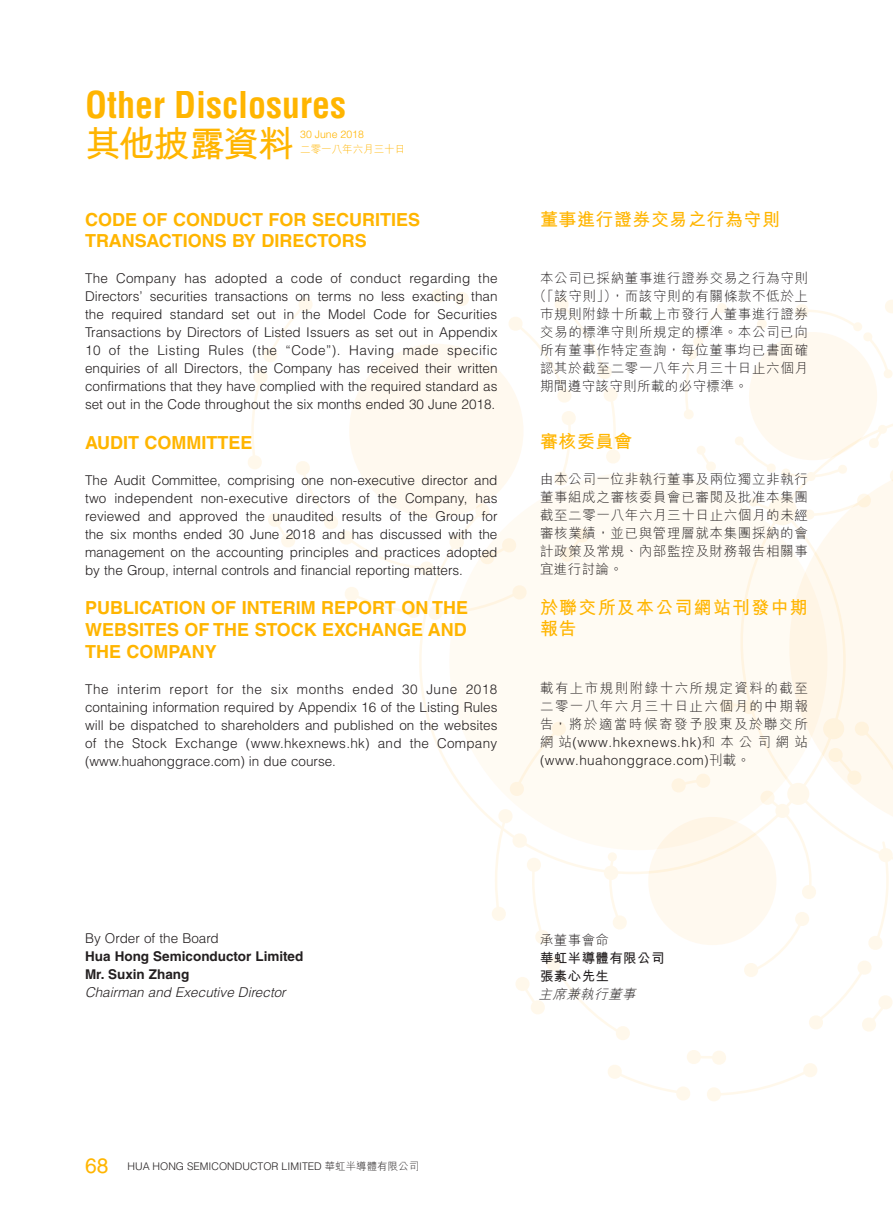
<style>
.page{position:relative;width:893px;height:1212px;background:#fff}
.page>*{position:absolute;margin:0;border:0;box-sizing:border-box;transform-origin:0 0}
.t1{font:700 condensed 36px "Helvetica LT Std";color:#ffb500}
.t2{font:700 36px "M Hei HK";letter-spacing:-.04em;color:#ffb500}
.t3{font:700 18px/21.6px "Helvetica LT Std";color:#ffb500}
.t4{font:700 18px "M Hei HK";letter-spacing:.03em;color:#ffb500}
.t5{font:700 18px/21.6px "M Hei HK";letter-spacing:.07em;color:#ffb500}
.t6{font:300 13.5px/18px "Helvetica LT Std";color:#231f20;text-align:justify}
.t7{font:300 13.5px/18px "M Hei HK";letter-spacing:.05em;color:#231f20;text-align:justify}
.t8{font:300 13.5px/18px "Helvetica LT Std";letter-spacing:.03em;color:#231f20}
.t9{font:700 13.5px/18px "Helvetica LT Std";color:#231f20}
.t10{font:italic 300 13.5px "Helvetica LT Std";color:#231f20}
.t11{font:300 13.5px "M Hei HK";letter-spacing:.03em;color:#231f20}
.t12{font:700 13.5px/18px "M Hei HK";letter-spacing:.03em;color:#231f20}
.t13{font:italic 300 13.5px "M Hei HK";color:#231f20}
.t14{font:300 10.5px "Helvetica LT Std";color:#231f20}
.t15{font:300 10.5px "Helvetica LT Std";color:#ffb500}
.t16{font:300 10.5px "M Hei HK";color:#ffb500}
.s1{font-family:"M Hei HK"}
.s2{font-weight:400;font-size:21px;color:#ffb500}
</style>
<div class="page">
<svg style="left:492px;top:908px;width:3px;height:11px"></svg>
<svg style="left:677px;top:1096px;width:13px;height:5px"></svg>
<svg style="left:707px;top:1096px;width:14px;height:5px"></svg>
<svg style="left:456px;top:292px;width:11px;height:3px"></svg>
<svg style="left:432px;top:289px;width:13px;height:6px"></svg>
<svg style="left:248px;top:457px;width:3px;height:11px"></svg>
<svg style="left:495px;top:892px;width:398px;height:204px"></svg>
<svg style="left:301px;top:295px;width:267px;height:8px"></svg>
<svg style="left:251px;top:303px;width:346px;height:308px"></svg>
<svg style="left:398px;top:509px;width:199px;height:383px"></svg>
<svg style="left:597px;top:300px;width:296px;height:678px"></svg>
<div style="left:648px;top:817px;width:128px;height:128px;background:#fff8ec;border-radius:50%"></div>
<div style="left:749px;top:332px;width:128px;height:128px;background:#fff8ec;border-radius:50%"></div>
<div style="left:349px;top:344px;width:174px;height:174px;background:#fff8ec;border-radius:50%"></div>
<div style="left:449px;top:472px;width:378px;height:378px;background:#fffaf1;border-radius:50%"></div>
<h1 class="t1" style="left:85px;top:83px;width:262px">Other Disclosures</h1>
<h1 class="t2" style="left:85px;top:117px;width:211px">其他披露資料</h1>
<p class="t15" style="left:300px;top:128px;width:65px">30 June 2018</p>
<p class="t16" style="left:300px;top:142px;width:106px">二零一八年六月三十日</p>
<h2 class="t3" style="left:85px;top:208px;width:337px">CODE OF CONDUCT FOR SECURITIES<br>TRANSACTIONS BY DIRECTORS</h2>
<p class="t6" style="left:85px;top:269px;width:414px">The Company has adopted a code of conduct regarding the Directors’ securities transactions on terms no less exacting than the required standard set out in the Model Code for Securities Transactions by Directors of Listed Issuers as set out in Appendix 10 of the Listing Rules (the “Code”). Having made specific enquiries of all Directors, the Company has received their written confirmations that they have complied with the required standard as set out in the Code throughout the six months ended 30 June 2018.</p>
<h2 class="t3" style="left:85px;top:431px;width:169px">AUDIT COMMITTEE</h2>
<p class="t6" style="left:85px;top:471px;width:414px">The Audit Committee, comprising one non-executive director and two independent non-executive directors of the Company, has reviewed and approved the unaudited results of the Group for the six months ended 30 June 2018 and has discussed with the management on the accounting principles and practices adopted by the Group, internal controls and financial reporting matters.</p>
<h2 class="t3" style="left:85px;top:597px;width:385px;text-align:justify">PUBLICATION OF INTERIM REPORT ON THE WEBSITES OF THE STOCK EXCHANGE AND THE COMPANY</h2>
<p class="t6" style="left:85px;top:680px;width:414px">The interim report for the six months ended 30 June 2018 containing information required by Appendix 16 of the Listing Rules will be dispatched to shareholders and published on the websites of the Stock Exchange (www.hkexnews.hk) and the Company (www.huahonggrace.com) in due course.</p>
<h2 class="t4" style="left:540px;top:206px;width:242px">董事進行證券交易之行為守則</h2>
<p class="t7" style="left:540px;top:268px;width:269px">本公司已採納董事進行證券交易之行為守則</p>
<p class="t7" style="left:533px;top:286px;width:276px">（「該守則」），而該守則的有關條款不低於上</p>
<p class="t7" style="left:540px;top:304px;width:269px">巿規則附錄十所載上市發行人董事進行證券</p>
<p class="t7" style="left:540px;top:322px;width:269px">交易的標準守則所規定的標準。本公司已向</p>
<p class="t7" style="left:540px;top:340px;width:269px">所有董事作特定查詢，每位董事均已書面確</p>
<p class="t7" style="left:540px;top:358px;width:269px">認其於截至二零一八年六月三十日止六個月</p>
<p class="t11" style="left:540px;top:376px;width:209px">期間遵守該守則所載的必守標準。</p>
<h2 class="t4" style="left:540px;top:428px;width:94px">審核委員會</h2>
<p class="t7" style="left:540px;top:470px;width:269px">由本公司一位非執行董事及兩位獨立非執行董事組成之審核委員會已審閱及批准本集團截至二零一八年六月三十日止六個月的未經審核業績，並已與管理層就本集團採納的會計政策及常規、內部監控及財務報告相關事宜進行討論。</p>
<h2 class="t5" style="left:540px;top:595px;width:269px">於聯交所及本公司網站刊發中期報告</h2>
<p class="t7" style="left:540px;top:678px;width:269px">載有上市規則附錄十六所規定資料的截至二零一八年六月三十日止六個月的中期報告，將於適當時候寄發予股東及於聯交所</p>
<p class="t8" style="left:540px;top:733px;width:269px"><span class="s1">網站</span>(www.hkexnews.hk)<span class="s1">和本公司網站</span>(www.huahonggrace.com)<span class="s1">刊載。</span></p>
<p class="t6" style="left:85px;top:929px;width:135px">By Order of the Board</p>
<p class="t9" style="left:85px;top:947px;width:220px">Hua Hong Semiconductor Limited<br>Mr. Suxin Zhang</p>
<p class="t10" style="left:85px;top:984px;width:202px">Chairman and Executive Director</p>
<p class="t14" style="left:85px;top:1159px;width:336px"><span class="s2">68</span> HUA HONG SEMICONDUCTOR LIMITED <span class="s1">華虹半導體有限公司</span></p>
<p class="t7" style="left:540px;top:930px;width:71px">承董事會命</p>
<p class="t12" style="left:540px;top:948px;width:126px">華虹半導體有限公司張素心先生</p>
<p class="t13" style="left:539px;top:984px;width:103px">主席兼執行董事</p>
</div>
